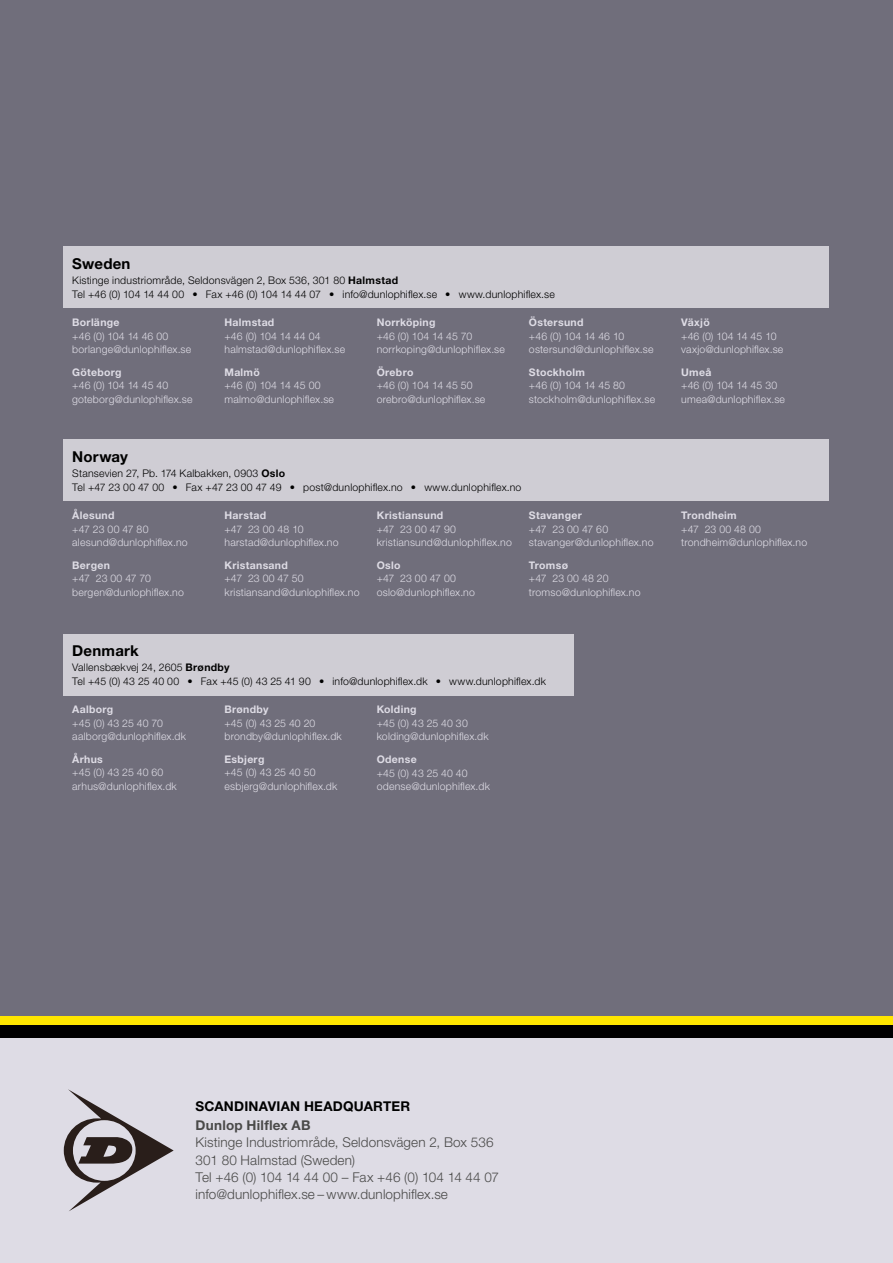
<style>
.page{position:relative;width:893px;height:1263px;background:#fff}
.page>*{position:absolute;margin:0;border:0;box-sizing:border-box;transform-origin:0 0}
.t1{font:700 15px "Helvetica Neue LT Std";letter-spacing:.015em;color:#000}
.t2{font:300 13.5px/17.2px "Helvetica Neue LT Std";letter-spacing:.01em;color:#4a4a49}
.t3{font:700 13.5px "Helvetica Neue LT Std";letter-spacing:.015em;color:#000}
.t4{font:700 13.5px "Helvetica Neue LT Std";letter-spacing:.02em;color:#4a4a49}
.t5{font:300 10.5px/13.5px "Helvetica Neue LT Std";letter-spacing:.02em;color:#dedce5}
.t6{font:300 10.5px/13.5px "Helvetica Neue LT Std";letter-spacing:.02em;color:#000}
.t7{font:700 10.5px "Helvetica Neue LT Std";letter-spacing:.025em;color:#dedce5}
.s1{font-weight:700}
</style>
<div class="page">
<div style="left:0;top:0;width:893px;height:1016px;background:#706e7b"></div>
<div style="left:64px;top:247px;width:765px;height:61px;background:#cfcdd4"></div>
<div style="left:64px;top:439px;width:765px;height:62px;background:#cfcdd4"></div>
<div style="left:64px;top:634px;width:510px;height:61px;background:#cfcdd4"></div>
<div style="left:0;top:1037px;width:893px;height:226px;background:#dedce5"></div>
<div style="left:0;top:1016px;width:893px;height:21px;background:#000"></div>
<div style="left:0;top:1016px;width:893px;height:9px;background:#ffe600"></div>
<svg style="left:64px;top:1089px;width:110px;height:122px"></svg>
<h1 class="t1" style="left:72px;top:254px;width:60px">Sweden</h1>
<p class="t6" style="left:72px;top:274px;width:484px">Kistinge industriområde, Seldonsvägen 2, Box 536, 301 80 <span class="s1">Halmstad<br></span>Tel +46 (0) 104 14 44 00 • Fax +46 (0) 104 14 44 07 • info@dunlophiflex.se • www.dunlophiflex.se</p>
<p class="t7" style="left:72px;top:316px;width:49px">Borlänge</p>
<p class="t5" style="left:72px;top:329px;width:121px">+46 (0) 104 14 46 00 borlange@dunlophiflex.se</p>
<p class="t7" style="left:72px;top:366px;width:51px">Göteborg</p>
<p class="t5" style="left:72px;top:379px;width:122px">+46 (0) 104 14 45 40 goteborg@dunlophiflex.se</p>
<p class="t7" style="left:225px;top:316px;width:51px">Halmstad</p>
<p class="t5" style="left:225px;top:329px;width:122px">+46 (0) 104 14 44 04 halmstad@dunlophiflex.se</p>
<p class="t7" style="left:225px;top:366px;width:37px">Malmö</p>
<p class="t5" style="left:225px;top:379px;width:111px">+46 (0) 104 14 45 00 malmo@dunlophiflex.se</p>
<p class="t7" style="left:377px;top:316px;width:60px">Norrköping</p>
<p class="t5" style="left:377px;top:329px;width:130px">+46 (0) 104 14 45 70 norrkoping@dunlophiflex.se</p>
<p class="t7" style="left:377px;top:366px;width:38px">Örebro</p>
<p class="t5" style="left:377px;top:379px;width:110px">+46 (0) 104 14 45 50 orebro@dunlophiflex.se</p>
<p class="t7" style="left:529px;top:316px;width:56px">Östersund</p>
<p class="t5" style="left:529px;top:329px;width:126px">+46 (0) 104 14 46 10 ostersund@dunlophiflex.se</p>
<p class="t7" style="left:529px;top:366px;width:57px">Stockholm</p>
<p class="t5" style="left:529px;top:379px;width:128px">+46 (0) 104 14 45 80 stockholm@dunlophiflex.se</p>
<h1 class="t1" style="left:72px;top:447px;width:57px">Norway</h1>
<p class="t6" style="left:72px;top:466px;width:451px">Stansevien 27, Pb. 174 Kalbakken, 0903 <span class="s1">Oslo<br></span>Tel +47 23 00 47 00 • Fax +47 23 00 47 49 • post@dunlophiflex.no • www.dunlophiflex.no</p>
<p class="t7" style="left:72px;top:509px;width:44px">Ålesund</p>
<p class="t5" style="left:72px;top:522px;width:117px">+47 23 00 47 80 alesund@dunlophiflex.no</p>
<p class="t7" style="left:72px;top:559px;width:39px">Bergen</p>
<p class="t5" style="left:72px;top:572px;width:113px">+47 23 00 47 70 bergen@dunlophiflex.no</p>
<p class="t7" style="left:225px;top:509px;width:43px">Harstad</p>
<p class="t5" style="left:225px;top:522px;width:116px">+47 23 00 48 10 harstad@dunlophiflex.no</p>
<p class="t7" style="left:225px;top:559px;width:65px">Kristansand</p>
<p class="t5" style="left:225px;top:572px;width:137px">+47 23 00 47 50 kristiansand@dunlophiflex.no</p>
<p class="t7" style="left:377px;top:509px;width:68px">Kristiansund</p>
<p class="t5" style="left:377px;top:522px;width:137px">+47 23 00 47 90 kristiansund@dunlophiflex.no</p>
<p class="t7" style="left:377px;top:559px;width:25px">Oslo</p>
<p class="t5" style="left:377px;top:572px;width:100px">+47 23 00 47 00 oslo@dunlophiflex.no</p>
<p class="t7" style="left:529px;top:509px;width:54px">Stavanger</p>
<p class="t5" style="left:529px;top:522px;width:126px">+47 23 00 47 60 stavanger@dunlophiflex.no</p>
<p class="t7" style="left:529px;top:559px;width:41px">Tromsø</p>
<p class="t5" style="left:529px;top:572px;width:113px">+47 23 00 48 20 tromso@dunlophiflex.no</p>
<h1 class="t1" style="left:72px;top:641px;width:68px">Denmark</h1>
<p class="t6" style="left:72px;top:661px;width:475px">Vallensbækvej 24, 2605 <span class="s1">Brøndby<br></span>Tel +45 (0) 43 25 40 00 • Fax +45 (0) 43 25 41 90 • info@dunlophiflex.dk • www.dunlophiflex.dk</p>
<p class="t7" style="left:72px;top:703px;width:42px">Aalborg</p>
<p class="t5" style="left:72px;top:716px;width:115px">+45 (0) 43 25 40 70 aalborg@dunlophiflex.dk</p>
<p class="t7" style="left:72px;top:753px;width:32px">Århus</p>
<p class="t5" style="left:72px;top:766px;width:106px">+45 (0) 43 25 40 60 arhus@dunlophiflex.dk</p>
<p class="t7" style="left:225px;top:703px;width:46px">Brøndby</p>
<p class="t5" style="left:225px;top:716px;width:119px">+45 (0) 43 25 40 20 brondby@dunlophiflex.dk</p>
<p class="t7" style="left:225px;top:753px;width:41px">Esbjerg</p>
<p class="t5" style="left:225px;top:766px;width:114px">+45 (0) 43 25 40 50 esbjerg@dunlophiflex.dk</p>
<p class="t7" style="left:377px;top:703px;width:41px">Kolding</p>
<p class="t5" style="left:377px;top:716px;width:113px">+45 (0) 43 25 40 30 kolding@dunlophiflex.dk</p>
<p class="t7" style="left:377px;top:753px;width:41px">Odense</p>
<p class="t5" style="left:377px;top:766px;width:115px">+45 (0) 43 25 40 40 odense@dunlophiflex.dk</p>
<p class="t7" style="left:681px;top:316px;width:30px">Växjö</p>
<p class="t5" style="left:681px;top:329px;width:104px">+46 (0) 104 14 45 10 vaxjo@dunlophiflex.se</p>
<p class="t7" style="left:681px;top:366px;width:32px">Umeå</p>
<p class="t5" style="left:681px;top:379px;width:105px">+46 (0) 104 14 45 30 umea@dunlophiflex.se</p>
<p class="t7" style="left:681px;top:509px;width:57px">Trondheim</p>
<p class="t5" style="left:681px;top:522px;width:127px">+47 23 00 48 00 trondheim@dunlophiflex.no</p>
<p class="t3" style="left:196px;top:1098px;width:216px">SCANDINAVIAN HEADQUARTER</p>
<p class="t4" style="left:196px;top:1117px;width:117px">Dunlop Hilflex AB</p>
<p class="t2" style="left:196px;top:1134px;width:305px">Kistinge Industriområde, Seldonsvägen 2, Box 536<br>301 80 Halmstad (Sweden)<br>Tel +46 (0) 104 14 44 00 – Fax +46 (0) 104 14 44 07 info@dunlophiflex.se – www.dunlophiflex.se</p>
</div>
